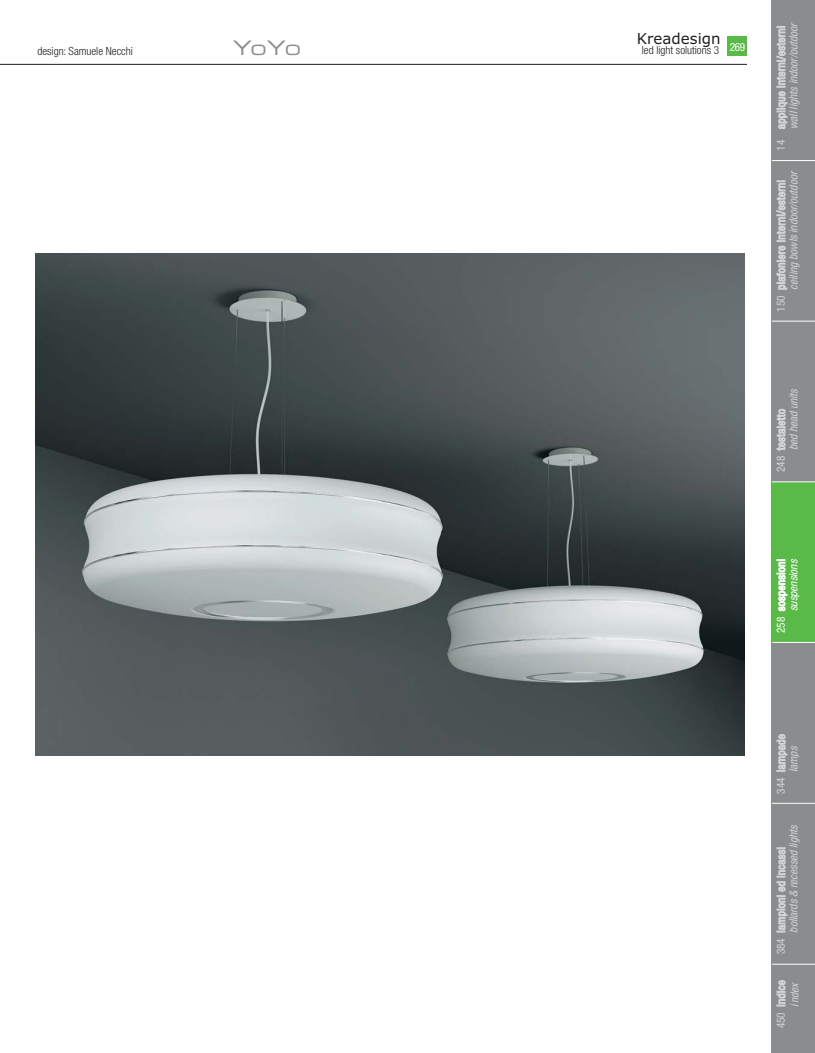
<style>
.page{position:relative;width:815px;height:1053px;background:#fff}
.page>*{position:absolute;margin:0;border:0;box-sizing:border-box;transform-origin:0 0}
.t1{font:20px "Eurostile Extended Two";color:#8a8c8e}
.t2{font:15px "Verdana";color:#231f20}
.t3{font:condensed 11.25px "Helvetica Neue";letter-spacing:.03em;color:#d1d3d4}
.t4{font:italic condensed 11.25px "Helvetica Neue";color:#d1d3d4}
.t5{font:300 condensed 11.25px "Helvetica Neue";color:#231f20}
.t6{font:condensed 11.25px "Helvetica Neue";letter-spacing:.03em;color:#fff}
.t7{font:italic condensed 11.25px "Helvetica Neue";color:#fff}
</style>
<div class="page">
<div style="left:728px;top:36px;width:19px;height:19px;background:#59ba48"></div>
<img style="left:35px;top:253px;width:709px;height:502px">
<div style="left:772px;top:803px;width:43px;height:160px;background:#8a8c8e"></div>
<div style="left:772px;top:642px;width:43px;height:161px;background:#8a8c8e"></div>
<div style="left:772px;top:482px;width:43px;height:160px;background:#59ba48"></div>
<div style="left:772px;top:321px;width:43px;height:161px;background:#8a8c8e"></div>
<div style="left:772px;top:161px;width:43px;height:160px;background:#8a8c8e"></div>
<div style="left:772px;top:0;width:43px;height:160px;background:#8a8c8e"></div>
<div style="left:772px;top:964px;width:43px;height:88px;background:#8a8c8e"></div>
<hr style="left:772px;top:642px;width:43px;height:1px;background:#fff">
<hr style="left:772px;top:481px;width:43px;height:1px;background:#fff">
<hr style="left:772px;top:321px;width:43px;height:1px;background:#fff">
<hr style="left:772px;top:802px;width:43px;height:1px;background:#fff">
<hr style="left:0;top:64px;width:747px;height:1px;background:#231f20">
<p class="t5" style="left:37px;top:47px;width:97px">design: Samuele Necchi</p>
<h1 class="t1" style="left:233px;top:40px;width:70px">YoYo</h1>
<h2 class="t2" style="left:637px;top:32px;width:85px">Kreadesign</h2>
<p class="t5" style="left:642px;top:46px;width:79px">led light solutions 3</p>
<p class="t6" style="left:730px;top:43px;width:17px">269</p>
<p class="t3" style="left:777px;top:151px;width:127px;rotate:-90deg">14 applique interni/esterni</p>
<p class="t4" style="left:789px;top:129px;width:109px;rotate:-90deg">wall lig hts indoor/outdoor</p>
<p class="t3" style="left:777px;top:311px;width:133px;rotate:-90deg">150 plafoniere interni/esterni</p>
<p class="t4" style="left:789px;top:290px;width:121px;rotate:-90deg">ceiling bowls indoor/outdoor</p>
<p class="t4" style="left:789px;top:450px;width:65px;rotate:-90deg">bed head units</p>
<p class="t3" style="left:777px;top:472px;width:65px;rotate:-90deg">248 testaletto</p>
<p class="t6" style="left:777px;top:633px;width:75px;rotate:-90deg">258 sospensioni</p>
<p class="t7" style="left:789px;top:611px;width:55px;rotate:-90deg">suspensions</p>
<p class="t3" style="left:777px;top:793px;width:61px;rotate:-90deg">344 lampade</p>
<p class="t4" style="left:789px;top:772px;width:29px;rotate:-90deg">lamps</p>
<p class="t4" style="left:789px;top:932px;width:111px;rotate:-90deg">bollards &amp; recessed lig hts</p>
<p class="t3" style="left:777px;top:954px;width:109px;rotate:-90deg">384 lampioni ed incassi</p>
<p class="t3" style="left:777px;top:1028px;width:50px;rotate:-90deg">450 indice</p>
<p class="t4" style="left:790px;top:1006px;width:27px;rotate:-90deg">i ndex</p>
</div>
